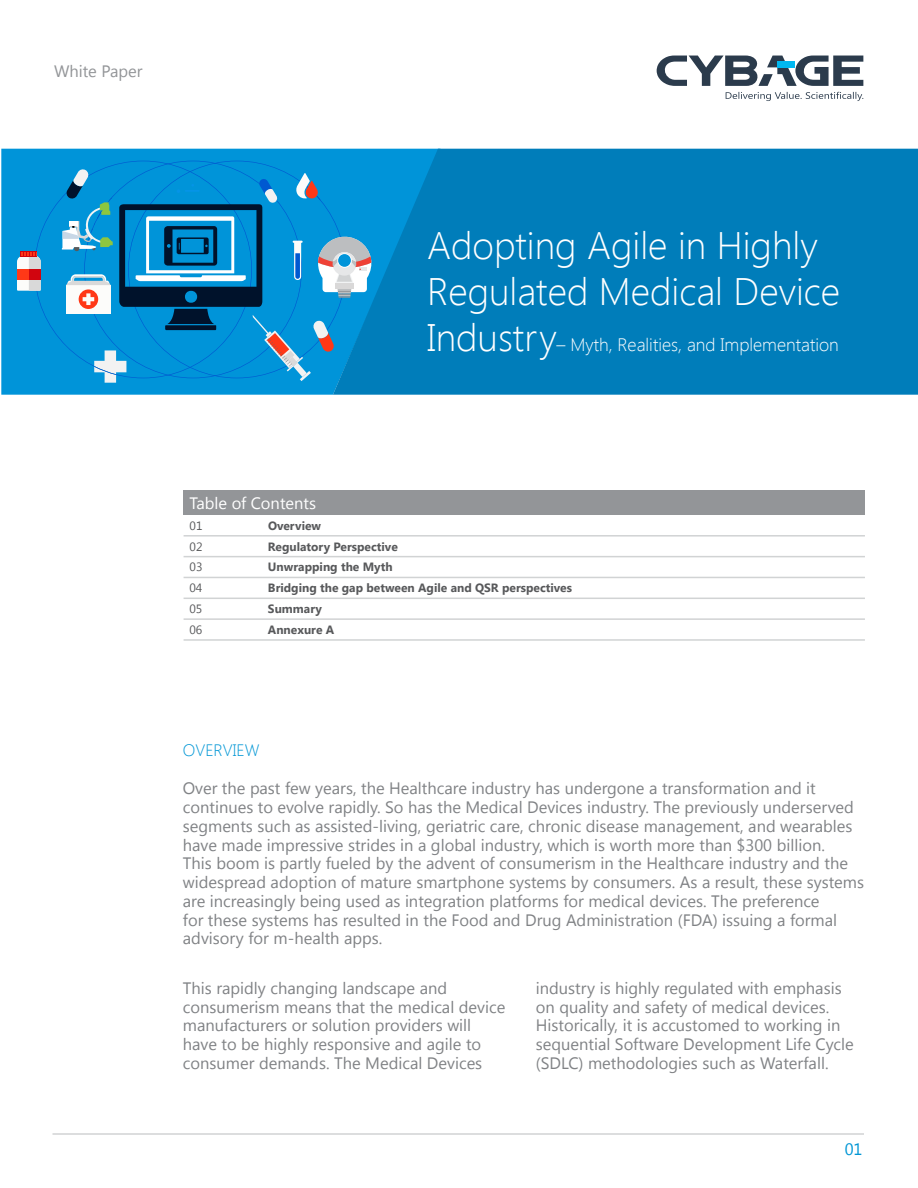
<style>
.page{position:relative;width:918px;height:1188px;background:#fff}
.page>*{position:absolute;margin:0;border:0;box-sizing:border-box;transform-origin:0 0}
.t1{font:300 38.25px/45.9px "Segoe UI";color:#fff}
.t2{font:300 18px "Segoe UI";color:#fff}
.t3{font:16.5px/18.8px "Segoe UI";color:#808285}
.t4{font:16.5px "Segoe UI";color:#fff}
.t5{font:16.5px "Segoe UI";color:#939598}
.t6{font:300 16.5px "Segoe UI";color:#0096d5}
.t7{font:16.5px "Segoe UI";color:#0096d5}
.t8{font:700 12px "Segoe UI";color:#58595b}
.t9{font:12px "Segoe UI";color:#58595b}
.s1{font-size:38.25px}
</style>
<div class="page">
<hr style="left:52px;top:1133px;width:812px;height:2px;background:#d1d3d4">
<div style="left:1px;top:149px;width:332px;height:246px;background:#0094d9"></div>
<div style="left:333px;top:149px;width:585px;height:246px;background:#007dba"></div>
<div style="left:184px;top:491px;width:681px;height:24px;background:#939598"></div>
<hr style="left:184px;top:535px;width:78px;height:2px;background:#d1d3d4">
<hr style="left:262px;top:535px;width:603px;height:2px;background:#d1d3d4">
<hr style="left:184px;top:556px;width:78px;height:1px;background:#d1d3d4">
<hr style="left:262px;top:556px;width:603px;height:1px;background:#d1d3d4">
<hr style="left:184px;top:577px;width:78px;height:1px;background:#d1d3d4">
<hr style="left:262px;top:577px;width:603px;height:1px;background:#d1d3d4">
<hr style="left:184px;top:598px;width:78px;height:1px;background:#d1d3d4">
<hr style="left:262px;top:598px;width:603px;height:1px;background:#d1d3d4">
<hr style="left:262px;top:618px;width:603px;height:2px;background:#d1d3d4">
<hr style="left:262px;top:639px;width:603px;height:2px;background:#d1d3d4">
<hr style="left:184px;top:618px;width:78px;height:2px;background:#d1d3d4">
<hr style="left:184px;top:639px;width:78px;height:2px;background:#d1d3d4">
<div style="left:34px;top:161px;width:50px;height:217px;background:#0094d9"></div>
<svg style="left:84px;top:161px;width:218px;height:8px;background:#008ed8"></svg>
<div style="left:21px;top:251px;width:16px;height:5px;background:#d1050f"></div>
<svg style="left:17px;top:252px;width:24px;height:39px"></svg>
<svg style="left:62px;top:169px;width:313px;height:214px;background:#1f8fc7"></svg>
<div style="left:338px;top:254px;width:13px;height:13px;background:#0094d9;border-radius:50%"></div>
<svg style="left:726px;top:92px;width:137px;height:9px"></svg>
<svg style="left:657px;top:56px;width:206px;height:30px"></svg>
<p class="t5" style="left:54px;top:60px;width:90px">White Paper</p>
<h1 class="t1" style="left:427px;top:221px;width:415px">Adopting Agile in Highly<br>Regulated Medical Device</h1>
<p class="t2" style="left:427px;top:332px;width:413px"><span class="s1">Industry</span>– Myth, Realities, and Implementation</p>
<p class="t4" style="left:190px;top:492px;width:128px">Table of Contents</p>
<p class="t9" style="left:190px;top:517px;width:14px">01</p>
<p class="t8" style="left:268px;top:517px;width:55px">Overview</p>
<p class="t9" style="left:190px;top:538px;width:14px">02</p>
<p class="t8" style="left:268px;top:538px;width:131px">Regulatory Perspective</p>
<p class="t9" style="left:190px;top:559px;width:14px">03</p>
<p class="t8" style="left:268px;top:559px;width:126px">Unwrapping the Myth</p>
<p class="t9" style="left:190px;top:580px;width:14px">04</p>
<p class="t8" style="left:268px;top:579px;width:306px">Bridging the gap between Agile and QSR perspectives</p>
<p class="t9" style="left:190px;top:600px;width:14px">05</p>
<p class="t8" style="left:268px;top:600px;width:56px">Summary</p>
<p class="t9" style="left:190px;top:621px;width:14px">06</p>
<p class="t8" style="left:268px;top:621px;width:68px">Annexure A</p>
<p class="t6" style="left:183px;top:739px;width:78px">OVERVIEW</p>
<p class="t3" style="left:183px;top:778px;width:683px">Over the past few years, the Healthcare industry has undergone a transformation and it continues to evolve rapidly. So has the Medical Devices industry. The previously underserved segments such as assisted-living, geriatric care, chronic disease management, and wearables have made impressive strides in a global industry, which is worth more than $300 billion.<br>This boom is partly fueled by the advent of consumerism in the Healthcare industry and the widespread adoption of mature smartphone systems by consumers. As a result, these systems are increasingly being used as integration platforms for medical devices. The preference<br>for these systems has resulted in the Food and Drug Administration (FDA) issuing a formal advisory for m-health apps.</p>
<p class="t3" style="left:536px;top:978px;width:320px">industry is highly regulated with emphasis on quality and safety of medical devices.<br>Historically, it is accustomed to working in sequential Software Development Life Cycle (SDLC) methodologies such as Waterfall.</p>
<p class="t3" style="left:183px;top:978px;width:324px">This rapidly changing landscape and consumerism means that the medical device manufacturers or solution providers will have to be highly responsive and agile to consumer demands. The Medical Devices</p>
<p class="t7" style="left:845px;top:1138px;width:19px">01</p>
</div>
